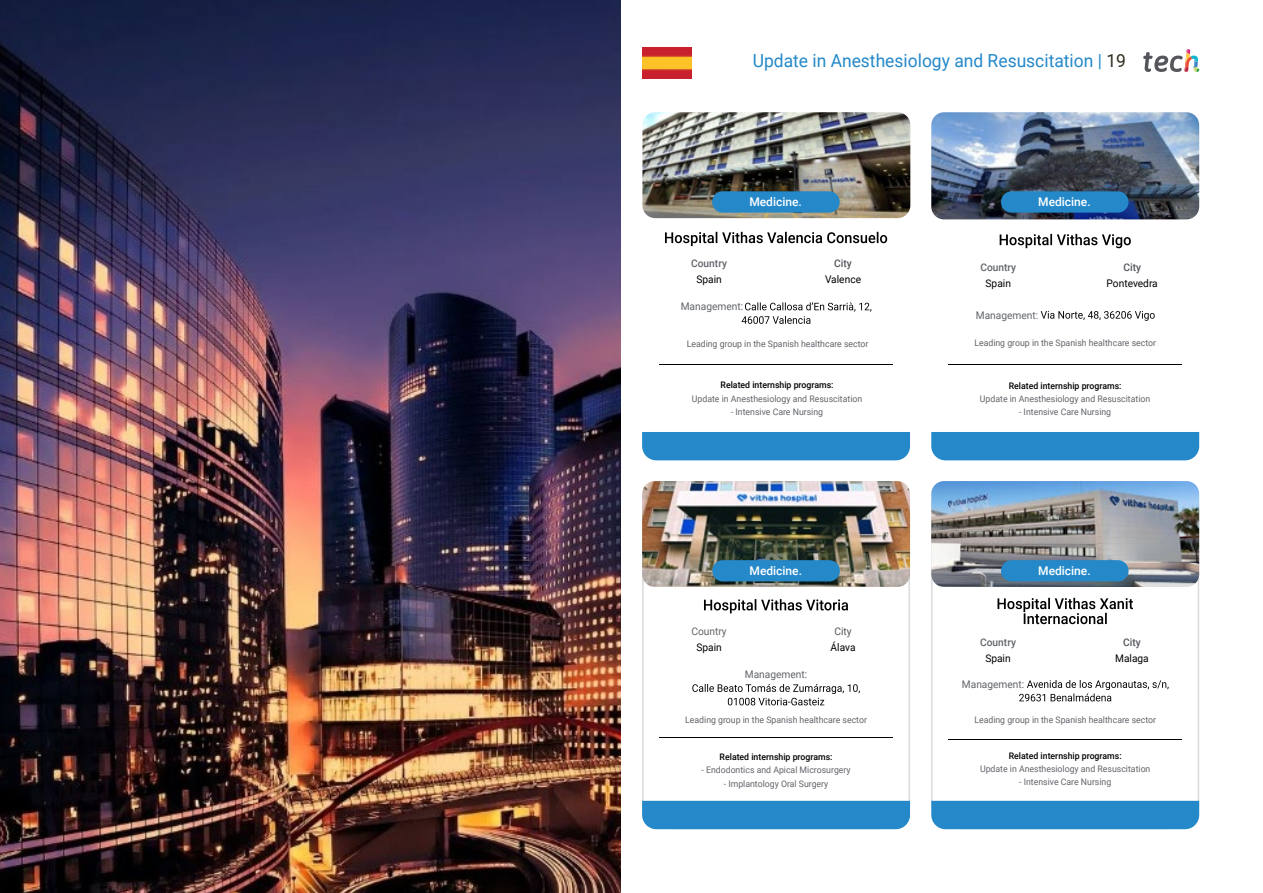
<style>
.page{position:relative;width:1263px;height:893px;background:#fff}
.page>*{position:absolute;margin:0;border:0;box-sizing:border-box;transform-origin:0 0}
.t1{font:18px "Roboto";color:#2488c9}
.t2{font:500 12px "Roboto";color:#fff}
.t3{font:10.5px "Roboto";color:#61646a}
.t4{font:10.5px "Roboto";color:#000}
.t5{font:500 10.5px "Roboto";color:#61646a}
.t6{font:500 10.5px "Roboto";color:#52555b}
.t7{font:10.5px "Roboto";color:#52555b}
.t8{font:9px "Roboto";color:#61646a}
.t9{font:500 9px "Roboto";color:#000}
.s1{color:#312e20}
</style>
<div class="page">
<svg style="left:1143px;top:49px;width:56px;height:23px"></svg>
<img style="left:642px;top:48px;width:49px;height:30px">
<img style="left:642px;top:112px;width:268px;height:106px">
<div style="left:712px;top:191px;width:128px;height:22px;background:#2488c9;border-radius:11px"></div>
<div style="left:642px;top:432px;width:268px;height:28px;background:#2488c9"></div>
<hr style="left:659px;top:364px;width:234px;height:1px;background:#000">
<svg style="left:665px;top:232px;width:222px;height:14px"></svg>
<svg style="left:742px;top:302px;width:129px;height:22px"></svg>
<img style="left:931px;top:112px;width:268px;height:107px">
<div style="left:1001px;top:191px;width:127px;height:22px;background:#2488c9;border-radius:11px"></div>
<div style="left:931px;top:432px;width:268px;height:28px;background:#2488c9"></div>
<hr style="left:948px;top:364px;width:234px;height:1px;background:#000">
<svg style="left:1000px;top:234px;width:131px;height:14px"></svg>
<svg style="left:1041px;top:311px;width:114px;height:10px"></svg>
<svg style="left:642px;top:552px;width:269px;height:278px"></svg>
<img style="left:642px;top:481px;width:268px;height:106px">
<div style="left:712px;top:560px;width:128px;height:21px;background:#2488c9;border-radius:11px"></div>
<div style="left:642px;top:801px;width:268px;height:28px;background:#2488c9"></div>
<hr style="left:659px;top:737px;width:234px;height:1px;background:#000">
<svg style="left:704px;top:599px;width:144px;height:14px"></svg>
<svg style="left:692px;top:684px;width:168px;height:21px"></svg>
<svg style="left:931px;top:492px;width:269px;height:338px"></svg>
<img style="left:931px;top:481px;width:268px;height:106px">
<div style="left:1001px;top:560px;width:127px;height:21px;background:#2488c9;border-radius:11px"></div>
<div style="left:931px;top:801px;width:268px;height:28px;background:#2488c9"></div>
<hr style="left:948px;top:739px;width:234px;height:1px;background:#000">
<svg style="left:997px;top:598px;width:136px;height:26px"></svg>
<svg style="left:1019px;top:680px;width:149px;height:21px"></svg>
<img style="left:0;top:0;width:621px;height:893px">
<h1 class="t1" style="left:753px;top:48px;width:375px">Update in Anesthesiology and Resuscitation | <span class="s1">19</span></h1>
<p class="t5" style="left:691px;top:256px;width:37px">Country</p>
<p class="t4" style="left:696px;top:272px;width:27px">Spain</p>
<h2 class="t2" style="left:749px;top:194px;width:54px">Medicine.</h2>
<p class="t6" style="left:834px;top:256px;width:19px">City</p>
<p class="t4" style="left:825px;top:272px;width:38px">Valence</p>
<p class="t3" style="left:681px;top:299px;width:64px">Management:</p>
<p class="t8" style="left:687px;top:338px;width:183px">Leading group in the Spanish healthcare sector</p>
<p class="t9" style="left:721px;top:379px;width:114px">Related internship programs:</p>
<p class="t8" style="left:692px;top:392px;width:172px">Update in Anesthesiology and Resuscitation</p>
<p class="t8" style="left:731px;top:405px;width:94px">- Intensive Care Nursing</p>
<p class="t3" style="left:691px;top:623px;width:37px">Country</p>
<p class="t4" style="left:696px;top:640px;width:27px">Spain</p>
<h2 class="t2" style="left:749px;top:563px;width:54px">Medicine.</h2>
<p class="t7" style="left:834px;top:623px;width:19px">City</p>
<p class="t4" style="left:830px;top:640px;width:26px">Álava</p>
<p class="t3" style="left:745px;top:667px;width:64px">Management:</p>
<p class="t8" style="left:685px;top:713px;width:183px">Leading group in the Spanish healthcare sector</p>
<p class="t9" style="left:720px;top:751px;width:114px">Related internship programs:</p>
<p class="t8" style="left:701px;top:764px;width:151px">- Endodontics and Apical Microsurgery</p>
<p class="t8" style="left:724px;top:777px;width:106px">- Implantology Oral Surgery</p>
<p class="t5" style="left:980px;top:260px;width:37px">Country</p>
<p class="t4" style="left:985px;top:276px;width:27px">Spain</p>
<h2 class="t2" style="left:1038px;top:194px;width:54px">Medicine.</h2>
<p class="t6" style="left:1123px;top:260px;width:19px">City</p>
<p class="t4" style="left:1106px;top:276px;width:53px">Pontevedra</p>
<p class="t3" style="left:976px;top:308px;width:64px">Management:</p>
<p class="t8" style="left:974px;top:337px;width:183px">Leading group in the Spanish healthcare sector</p>
<p class="t9" style="left:1009px;top:379px;width:114px">Related internship programs:</p>
<p class="t8" style="left:980px;top:392px;width:172px">Update in Anesthesiology and Resuscitation</p>
<p class="t8" style="left:1019px;top:406px;width:94px">- Intensive Care Nursing</p>
<h2 class="t2" style="left:1038px;top:563px;width:54px">Medicine.</h2>
<p class="t5" style="left:980px;top:634px;width:37px">Country</p>
<p class="t4" style="left:985px;top:651px;width:27px">Spain</p>
<p class="t6" style="left:1123px;top:634px;width:19px">City</p>
<p class="t4" style="left:1115px;top:651px;width:35px">Malaga</p>
<p class="t3" style="left:962px;top:677px;width:64px">Management:</p>
<p class="t8" style="left:974px;top:714px;width:183px">Leading group in the Spanish healthcare sector</p>
<p class="t9" style="left:1009px;top:749px;width:114px">Related internship programs:</p>
<p class="t8" style="left:980px;top:762px;width:172px">Update in Anesthesiology and Resuscitation</p>
<p class="t8" style="left:1019px;top:776px;width:94px">- Intensive Care Nursing</p>
</div>
